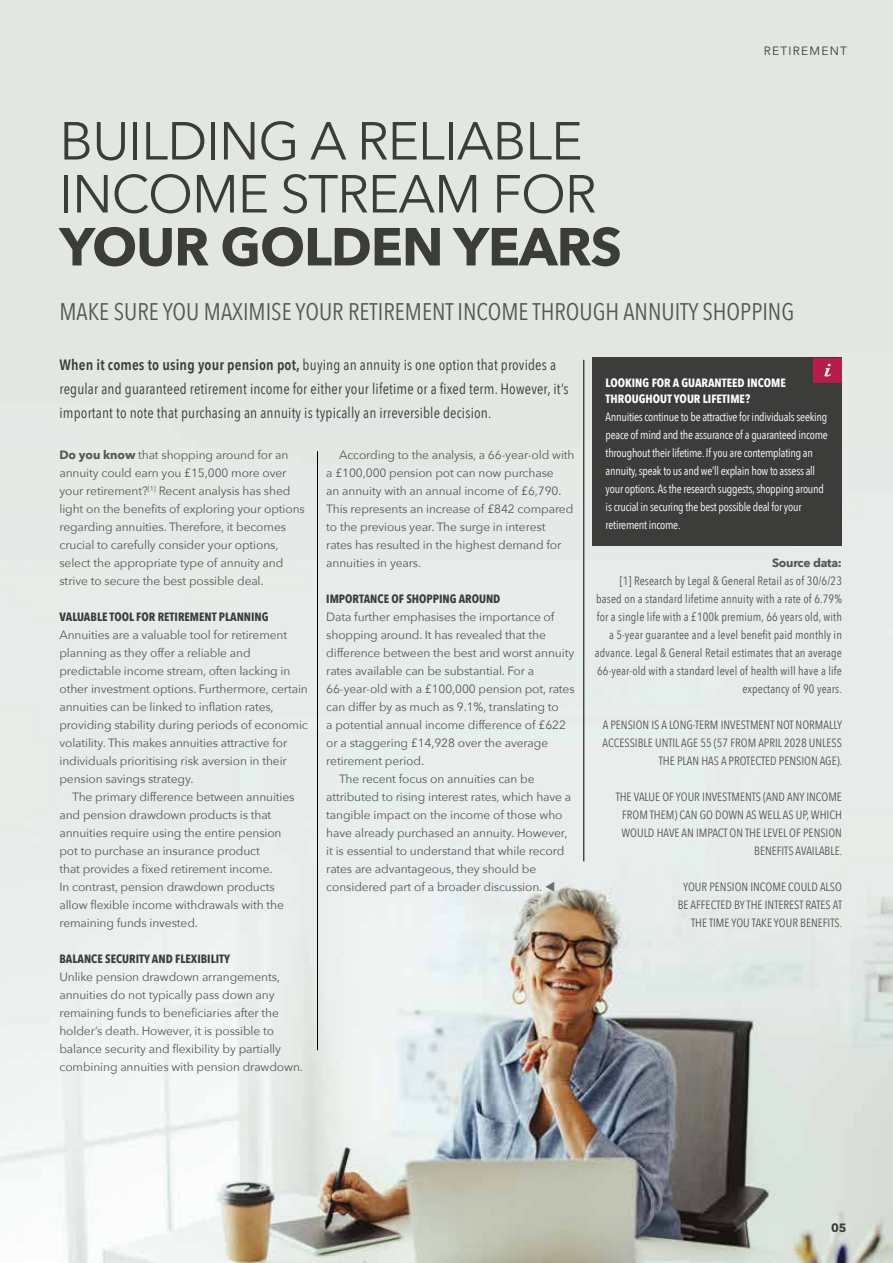
<style>
.page{position:relative;width:893px;height:1263px;background:#fff}
.page>*{position:absolute;margin:0;border:0;box-sizing:border-box;transform-origin:0 0}
.t1{font:52.95px/52.9px "Avenir Next";letter-spacing:-.02em;color:#3c3c3b}
.t2{font:700 52.95px "Avenir Next";letter-spacing:-.02em;color:#3c3c3b}
.t3{font:24px "Avenir Next Condensed";color:#575756}
.t4{font:15px/24px "Avenir Next Condensed";letter-spacing:.01em;color:#3c3c3b}
.t5{font:12px/18px "Avenir Next";letter-spacing:-.01em;color:#575756}
.t6{font:12px/18px "Avenir Next Condensed";color:#575756;text-align:right}
.t7{font:12px/18px "Avenir Next Condensed";letter-spacing:-.02em;color:#fff}
.t8{font:700 12px "Avenir Next Condensed";color:#3c3c3b}
.t9{font:700 12px/16.5px "Avenir Next Condensed";color:#fff}
.t10{font:700 12px "Avenir Next";letter-spacing:-.02em;color:#575756}
.t11{font:12px "Avenir Next";letter-spacing:.1em;color:#3c3c3b}
.t12{font:700 12px "Avenir Next";color:#3c3c3b}
.s1{font-weight:600}
.s2{font-weight:700}
.s3{color:#706f6f}
</style>
<div class="page">
<img style="left:0;top:0;width:893px;height:1263px">
<div style="left:592px;top:358px;width:250px;height:188px;background:#3c3c3b"></div>
<div style="left:813px;top:358px;width:29px;height:24px;background:#b61d4c"></div>
<svg style="left:824px;top:364px;width:7px;height:12px"></svg>
<hr style="left:317px;top:451px;width:1px;height:599px;background:#000">
<hr style="left:583px;top:360px;width:1px;height:501px;background:#000">
<h1 class="t1" style="left:59px;top:112px;width:539px">BUILDING A RELIABLE<br>INCOME STREAM FOR</h1>
<h1 class="t2" style="left:59px;top:201px;width:564px">YOUR GOLDEN YEARS</h1>
<p class="t11" style="left:764px;top:40px;width:85px">RETIREMENT</p>
<h2 class="t3" style="left:59px;top:291px;width:736px">MAKE SURE YOU MAXIMISE YOUR RETIREMENT INCOME THROUGH ANNUITY SHOPPING</h2>
<p class="t4" style="left:60px;top:352px;width:511px"><span class="s1">When it comes to using your pension pot,</span> buying an annuity is one option that provides a regular and guaranteed retirement income for either your lifetime or a fixed term. However, it’s important to note that purchasing an annuity is typically an irreversible decision.</p>
<p class="t5" style="left:59px;top:445px;width:247px"><span class="s2">Do you know</span> that shopping around for an annuity could earn you £15,000 more over your retirement?<sup>[1]</sup> Recent analysis has shed light on the benefits of exploring your options regarding annuities. Therefore, it becomes crucial to carefully consider your options, select the appropriate type of annuity and strive to secure the best possible deal.</p>
<p class="t8" style="left:59px;top:609px;width:211px">VALUABLE TOOL FOR RETIREMENT PLANNING</p>
<p class="t5" style="left:59px;top:625px;width:250px">Annuities are a valuable tool for retirement planning as they offer a reliable and predictable income stream, often lacking in other investment options. Furthermore, certain annuities can be linked to inflation rates, providing stability during periods of economic volatility. This makes annuities attractive for individuals prioritising risk aversion in their pension savings strategy.</p>
<p class="t5" style="left:59px;top:787px;width:237px;text-indent:13px">The primary difference between annuities and pension drawdown products is that annuities require using the entire pension pot to purchase an insurance product<br>that provides a fixed retirement income.<br>In contrast, pension drawdown products allow flexible income withdrawals with the remaining funds invested.</p>
<p class="t8" style="left:59px;top:951px;width:172px">BALANCE SECURITY AND FLEXIBILITY</p>
<p class="t5" style="left:59px;top:967px;width:245px">Unlike pension drawdown arrangements, annuities do not typically pass down any remaining funds to beneficiaries after the holder’s death. However, it is possible to balance security and flexibility by partially combining annuities with pension drawdown.</p>
<p class="t9" style="left:606px;top:374px;width:182px">LOOKING FOR A GUARANTEED INCOME<br>THROUGHOUT YOUR LIFETIME?</p>
<p class="t7" style="left:606px;top:407px;width:224px">Annuities continue to be attractive for individuals seeking peace of mind and the assurance of a guaranteed income throughout their lifetime. If you are contemplating an annuity, speak to us and we’ll explain how to assess all your options. As the research suggests, shopping around is crucial in securing the best possible deal for your retirement income.</p>
<p class="t5" style="left:326px;top:445px;width:250px;text-indent:13px">According to the analysis, a 66-year-old with a £100,000 pension pot can now purchase<br>an annuity with an annual income of £6,790.<br>This represents an increase of £842 compared to the previous year. The surge in interest<br>rates has resulted in the highest demand for annuities in years.</p>
<p class="t8" style="left:326px;top:591px;width:176px">IMPORTANCE OF SHOPPING AROUND</p>
<p class="t5" style="left:326px;top:607px;width:230px">Data further emphasises the importance of</p>
<p class="t5" style="left:326px;top:625px;width:221px">shopping around. It has revealed that the</p>
<p class="t5" style="left:326px;top:643px;width:249px">difference between the best and worst annuity</p>
<p class="t5" style="left:326px;top:661px;width:209px">rates available can be substantial. For a</p>
<p class="t5" style="left:326px;top:679px;width:250px">66-year-old with a £100,000 pension pot, rates</p>
<p class="t5" style="left:326px;top:697px;width:234px">can differ by as much as 9.1%, translating to</p>
<p class="t5" style="left:326px;top:715px;width:241px">a potential annual income difference of £622</p>
<p class="t5" style="left:326px;top:733px;width:223px">or a staggering £14,928 over the average</p>
<p class="t5" style="left:326px;top:751px;width:99px">retirement period.</p>
<p class="t5" style="left:339px;top:769px;width:197px">The recent focus on annuities can be</p>
<p class="t5" style="left:326px;top:787px;width:247px">attributed to rising interest rates, which have a</p>
<p class="t5" style="left:326px;top:805px;width:238px">tangible impact on the income of those who</p>
<p class="t5" style="left:326px;top:823px;width:243px">have already purchased an annuity. However,</p>
<p class="t5" style="left:326px;top:841px;width:240px">it is essential to understand that while record</p>
<p class="t5" style="left:326px;top:859px;width:212px">rates are advantageous, they should be</p>
<p class="t5" style="left:326px;top:877px;width:231px">considered part of a broader discussion. <span class="s3">▼</span></p>
<p class="t10" style="left:772px;top:552px;width:71px">Source data:</p>
<p class="t6" style="left:595px;top:571px;width:249px">[1] Research by Legal &amp; General Retail as of 30/6/23 based on a standard lifetime annuity with a rate of 6.79% for a single life with a £100k premium, 66 years old, with a 5-year guarantee and a level benefit paid monthly in advance. Legal &amp; General Retail estimates that an average 66-year-old with a standard level of health will have a life expectancy of 90 years.</p>
<p class="t6" style="left:603px;top:715px;width:241px">A PENSION IS A LONG-TERM INVESTMENT NOT NORMALLY<br>ACCESSIBLE UNTIL AGE 55 (57 FROM APRIL 2028 UNLESS<br>THE PLAN HAS A PROTECTED PENSION AGE).</p>
<p class="t6" style="left:616px;top:787px;width:228px">THE VALUE OF YOUR INVESTMENTS (AND ANY INCOME FROM THEM) CAN GO DOWN AS WELL AS UP, WHICH WOULD HAVE AN IMPACT ON THE LEVEL OF PENSION BENEFITS AVAILABLE.</p>
<p class="t6" style="left:678px;top:877px;width:166px">YOUR PENSION INCOME COULD ALSO<br>BE AFFECTED BY THE INTEREST RATES AT<br>THE TIME YOU TAKE YOUR BENEFITS.</p>
<p class="t12" style="left:831px;top:1218px;width:17px">05</p>
</div>
